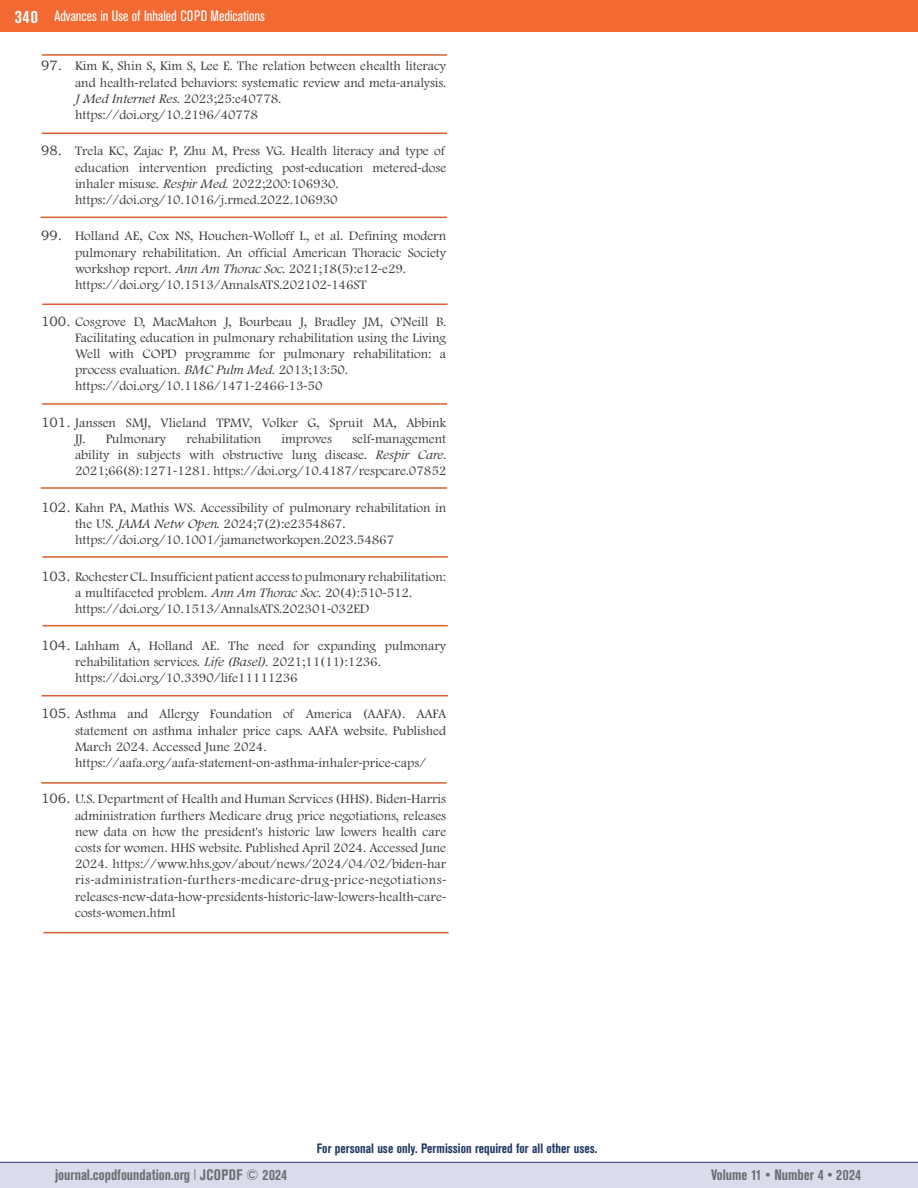
<style>
.page{position:relative;width:918px;height:1188px;background:#fff}
.page>*{position:absolute;margin:0;border:0;box-sizing:border-box;transform-origin:0 0}
.t1{font:700 condensed 15px "Akzidenz Grotesk BE";color:#6c6d70}
.t2{font:condensed 15px "Akzidenz Grotesk BE";color:#fff}
.t3{font:300 13.5px/16.2px "Footlight MT Pro";color:#3e3e3f}
.t4{font:700 condensed 13.5px "Akzidenz Grotesk BE";color:#213861}
.s1{font-weight:700;font-size:18px}
.s2{font-family:"Bookman Old Style";font-weight:400}
.s3{font-family:"Myriad Pro";font-weight:400}
.s4{font-style:italic}
</style>
<div class="page">
<div style="left:0;top:1162px;width:918px;height:26px;background:#d9dceb"></div>
<div style="left:0;top:0;width:918px;height:32px;background:#f26a32"></div>
<hr style="left:0;top:1162px;width:918px;height:1px;background:#34416b">
<hr style="left:40px;top:217px;width:407px;height:1px;background:#d95f30">
<hr style="left:42px;top:54px;width:405px;height:2px;background:#d95f30">
<hr style="left:42px;top:304px;width:406px;height:1px;background:#d95f30">
<hr style="left:42px;top:133px;width:405px;height:1px;background:#d95f30">
<hr style="left:41px;top:487px;width:406px;height:2px;background:#d95f30">
<hr style="left:42px;top:556px;width:406px;height:2px;background:#d95f30">
<hr style="left:42px;top:403px;width:405px;height:2px;background:#d95f30">
<hr style="left:42px;top:625px;width:406px;height:1px;background:#d95f30">
<hr style="left:41px;top:782px;width:406px;height:2px;background:#d95f30">
<hr style="left:42px;top:695px;width:406px;height:1px;background:#d95f30">
<hr style="left:43px;top:932px;width:406px;height:1px;background:#d95f30">
<p class="t2" style="left:15px;top:8px;width:251px"><span class="s1">340</span> Advances in Use of Inhaled COPD Medications</p>
<p class="t3" style="left:75px;top:58px;width:373px;text-indent:-34px"><span class="s2">97.</span> Kim K, Shin S, Kim S, Lee E. The relation between ehealth literacy and health<span class="s3">-</span>related behaviors: systematic review and meta<span class="s3">-</span>analysis.<br><span class="s4">J Med Internet Res</span>. 2023;25:e40778. https://doi.org/10.2196/40778</p>
<p class="t3" style="left:75px;top:143px;width:373px;text-indent:-34px"><span class="s2">98.</span> Trela KC, Zajac P, Zhu M, Press VG. Health literacy and type of education intervention predicting post<span class="s3">-</span>education metered<span class="s3">-</span>dose inhaler misuse. <span class="s4">Respir Med</span>. 2022;200:106930. https://doi.org/10.1016/j.rmed.2022.106930</p>
<p class="t3" style="left:75px;top:228px;width:373px;text-indent:-34px"><span class="s2">99.</span> Holland AE, Cox NS, Houchen<span class="s3">-</span>Wolloff L, et al. Defining modern pulmonary rehabilitation. An official American Thoracic Society workshop report. <span class="s4">Ann Am Thorac Soc</span>. 2021;18(5):e12<span class="s3">-</span>e29. https://doi.org/10.1513/AnnalsATS.202102<span class="s3">-</span>146ST</p>
<p class="t3" style="left:75px;top:313px;width:373px;text-indent:-34px"><span class="s2">100.</span> Cosgrove D, MacMahon J, Bourbeau J, Bradley JM, O'Neill B.<br>Facilitating education in pulmonary rehabilitation using the Living Well with COPD programme for pulmonary rehabilitation: a process evaluation. <span class="s4">BMC Pulm Med</span>. 2013;13:50. https://doi.org/10.1186/1471<span class="s3">-</span>2466<span class="s3">-</span>13<span class="s3">-</span>50</p>
<p class="t3" style="left:75px;top:415px;width:373px;text-indent:-34px"><span class="s2">101.</span> Janssen SMJ, Vlieland TPMV, Volker G, Spruit MA, Abbink<br>JJ. Pulmonary</p>
<p class="t3" style="left:75px;top:431px;width:373px;text-align:justify;text-indent:277px">self<span class="s3">-</span>management ability in subjects with obstructive lung disease. <span class="s4">Respir Care</span>.<br>2021;66(8):1271<span class="s3">-</span>1281. https://doi.org/10.4187/respcare.07852</p>
<p class="t3" style="left:75px;top:500px;width:373px;text-indent:-34px"><span class="s2">102.</span> Kahn PA, Mathis WS. Accessibility of pulmonary rehabilitation in the US. <span class="s4">JAMA Netw Open</span>. 2024;7(2):e2354867. https://doi.org/10.1001/jamanetworkopen.2023.54867</p>
<p class="t3" style="left:75px;top:569px;width:373px;text-indent:-34px"><span class="s2">103.</span> Rochester CL. Insufficient patient access to pulmonary rehabilitation: a multifaceted problem. <span class="s4">Ann Am Thorac Soc</span>. 20(4):510<span class="s3">-</span>512. https://doi.org/10.1513/AnnalsATS.202301<span class="s3">-</span>032ED</p>
<p class="t3" style="left:75px;top:637px;width:373px;text-indent:-34px"><span class="s2">104.</span> Lahham A, Holland AE. The need for expanding pulmonary rehabilitation services. <span class="s4">Life (Basel)</span>. 2021;11(11):1236. https://doi.org/10.3390/life11111236</p>
<p class="t3" style="left:75px;top:706px;width:373px;text-indent:-34px"><span class="s2">105.</span> Asthma and Allergy Foundation of America (AAFA). AAFA statement on asthma inhaler price caps. AAFA website. Published March 2024. Accessed June 2024. https://aafa.org/aafa<span class="s3">-</span>statement<span class="s3">-</span>on<span class="s3">-</span>asthma<span class="s3">-</span>inhaler<span class="s3">-</span>price<span class="s3">-</span>caps/</p>
<p class="t3" style="left:75px;top:791px;width:373px;text-align:justify;text-indent:-34px"><span class="s2">106.</span> U.S. Department of Health and Human Services (HHS). Biden<span class="s3">-</span>Harris administration furthers Medicare drug price negotiations, releases new data on how the president's historic law lowers health care costs for women. HHS website. Published April 2024. Accessed June 2024. https://www.hhs.gov/about/news/2024/04/02/biden<span class="s3">-</span>har ris<span class="s3">-</span>administration<span class="s3">-</span>furthers<span class="s3">-</span>medicare<span class="s3">-</span>drug<span class="s3">-</span>price<span class="s3">-</span>negotiations&shy;releases<span class="s3">-</span>new<span class="s3">-</span>data<span class="s3">-</span>how<span class="s3">-</span>presidents<span class="s3">-</span>historic<span class="s3">-</span>law<span class="s3">-</span>lowers<span class="s3">-</span>health<span class="s3">-</span>care&shy;costs<span class="s3">-</span>women.html</p>
<p class="t3" style="left:186px;top:431px;width:77px">rehabilitation</p>
<p class="t3" style="left:281px;top:431px;width:52px">improves</p>
<p class="t4" style="left:317px;top:1141px;width:282px">For personal use only. Permission required for all other uses.</p>
<p class="t1" style="left:55px;top:1166px;width:234px">journal.copdfoundation.org <sup>|</sup> JCOPDF © 2024</p>
<p class="t1" style="left:711px;top:1166px;width:151px">Volume 11 • Number 4 • 2024</p>
</div>
